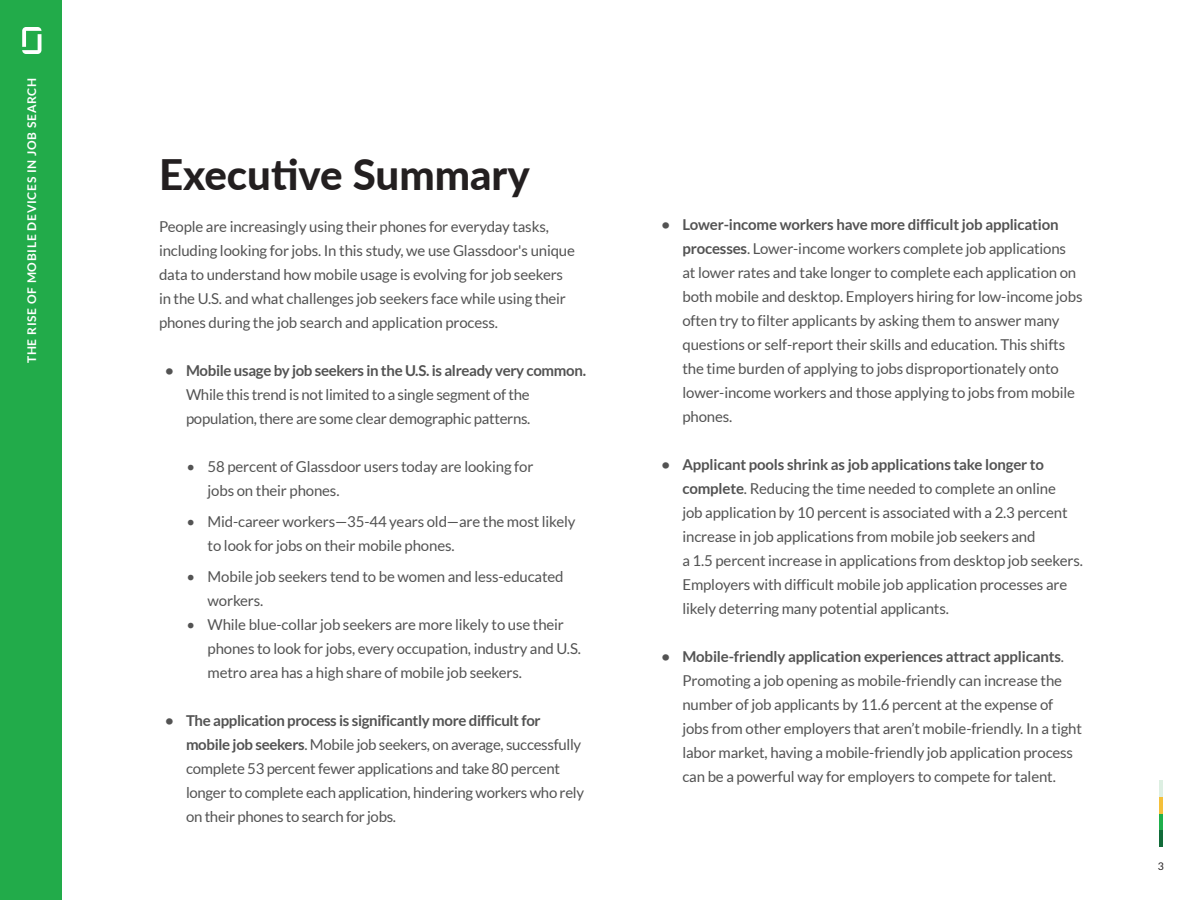
<style>
.page{position:relative;width:1200px;height:900px;background:#fff}
.page>*{position:absolute;margin:0;border:0;box-sizing:border-box;transform-origin:0 0}
.t1{font:800 42px "Lato";color:#231f20}
.t2{font:15px/24px "Lato";letter-spacing:-.01em;color:#535353}
.t3{font:700 15px "Lato";letter-spacing:-.02em;color:#535353}
.t4{font:700 12px "Lato";letter-spacing:.06em;color:#fff}
.t5{font:10.5px "Lato";color:#231f20}
.s1{font-weight:700}
</style>
<div class="page">
<div style="left:0;top:0;width:61px;height:900px;background:#22ab4a"></div>
<svg style="left:22px;top:27px;width:19px;height:27px"></svg>
<hr style="left:1159px;top:780px;width:3px;height:17px;background:#ddefe2">
<hr style="left:1159px;top:797px;width:3px;height:17px;background:#f4c03a">
<hr style="left:1159px;top:814px;width:3px;height:16px;background:#1faf4b">
<hr style="left:1159px;top:830px;width:3px;height:17px;background:#116b39">
<p class="t4" style="left:25px;top:363px;width:287px;rotate:-90deg">THE RISE OF MOBILE DEVICES IN JOB SEARCH</p>
<h1 class="t1" style="left:159px;top:144px;width:372px">Executive Summary</h1>
<p class="t2" style="left:159px;top:215px;width:418px">People are increasingly using their phones for everyday tasks, including looking for jobs. In this study, we use Glassdoor's unique data to understand how mobile usage is evolving for job seekers in the U.S. and what challenges job seekers face while using their phones during the job search and application process.</p>
<p class="t3" style="left:165px;top:362px;width:423px">• Mobile usage by job seekers in the U.S. is already very common.</p>
<p class="t2" style="left:186px;top:383px;width:346px">While this trend is not limited to a single segment of the population, there are some clear demographic patterns.</p>
<p class="t2" style="left:208px;top:455px;width:327px;text-indent:-21px">• 58 percent of Glassdoor users today are looking for jobs on their phones.</p>
<p class="t2" style="left:208px;top:510px;width:370px;text-indent:-21px">• Mid-career workers—35-44 years old—are the most likely to look for jobs on their mobile phones.</p>
<p class="t2" style="left:208px;top:564px;width:358px;text-indent:-21px">• Mobile job seekers tend to be women and less-educated workers.</p>
<p class="t2" style="left:208px;top:612px;width:375px;text-indent:-21px">• While blue-collar job seekers are more likely to use their phones to look for jobs, every occupation, industry and U.S. metro area has a high share of mobile job seekers.</p>
<p class="t2" style="left:186px;top:708px;width:400px;text-indent:-21px"><span class="s1">• The application process is significantly more difficult for mobile job seekers</span>. Mobile job seekers, on average, successfully complete 53 percent fewer applications and take 80 percent longer to complete each application, hindering workers who rely on their phones to search for jobs.</p>
<p class="t2" style="left:682px;top:212px;width:402px;text-indent:-21px"><span class="s1">• Lower-income workers have more difficult job application processes</span>. Lower-income workers complete job applications at lower rates and take longer to complete each application on both mobile and desktop. Employers hiring for low-income jobs often try to filter applicants by asking them to answer many questions or self-report their skills and education. This shifts the time burden of applying to jobs disproportionately onto lower-income workers and those applying to jobs from mobile phones.</p>
<p class="t2" style="left:682px;top:452px;width:402px;text-indent:-21px"><span class="s1">• Applicant pools shrink as job applications take longer to complete</span>. Reducing the time needed to complete an online<br>job application by 10 percent is associated with a 2.3 percent increase in job applications from mobile job seekers and<br>a 1.5 percent increase in applications from desktop job seekers.<br>Employers with difficult mobile job application processes are likely deterring many potential applicants.</p>
<p class="t2" style="left:682px;top:644px;width:401px;text-indent:-21px"><span class="s1">• Mobile-friendly application experiences attract applicants</span>.<br>Promoting a job opening as mobile-friendly can increase the number of job applicants by 11.6 percent at the expense of jobs from other employers that aren’t mobile-friendly. In a tight labor market, having a mobile-friendly job application process can be a powerful way for employers to compete for talent.</p>
<p class="t5" style="left:1158px;top:860px;width:8px">3</p>
</div>
